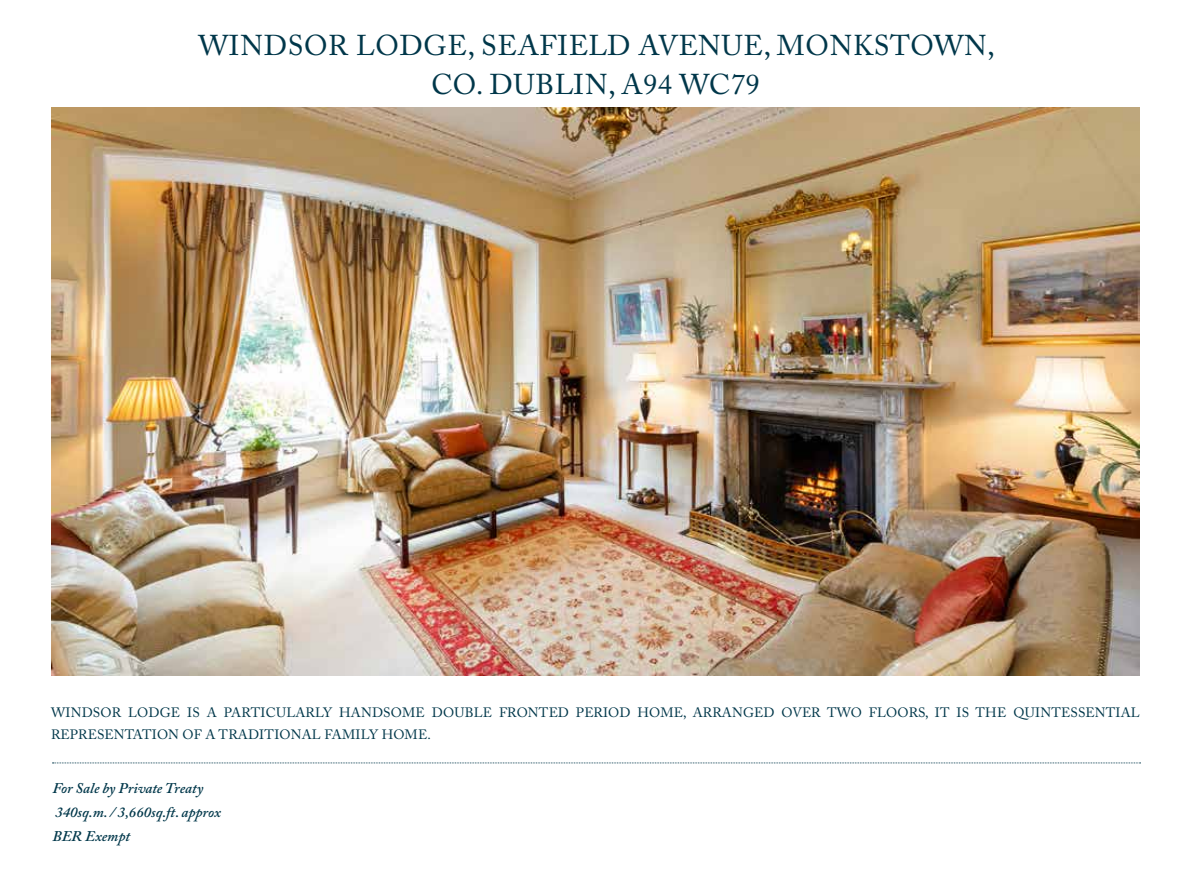
<style>
.page{position:relative;width:1191px;height:893px;background:#fff}
.page>*{position:absolute;margin:0;border:0;box-sizing:border-box;transform-origin:0 0}
.t1{font:28.5px/39.5px "Adobe Caslon Pro";letter-spacing:.025em;color:#00374a;text-align:center}
.t2{font:italic 600 14.7px/24px "Adobe Caslon Pro";color:#00374a}
.t3{font:13.5px/22.5px "Adobe Caslon Pro";letter-spacing:.015em;color:#00374a}
</style>
<div class="page">
<svg style="left:52px;top:763px;width:1088px;height:1px"></svg>
<img style="left:51px;top:107px;width:1089px;height:568px">
<h1 class="t1" style="left:198px;top:25px;width:797px">WINDSOR LODGE, SEAFIELD AVENUE, MONKSTOWN,<br>CO. DUBLIN, A94 WC79</h1>
<p class="t3" style="left:51px;top:701px;width:1090px">WINDSOR LODGE IS A PARTICULARLY HANDSOME DOUBLE FRONTED PERIOD HOME, ARRANGED OVER TWO FLOORS, IT IS THE QUINTESSENTIAL<br>REPRESENTATION OF A TRADITIONAL FAMILY HOME.</p>
<p class="t2" style="left:52px;top:776px;width:170px">For Sale by Private Treaty<br>340sq.m. / 3,660sq.ft. approx<br>BER Exempt</p>
</div>
